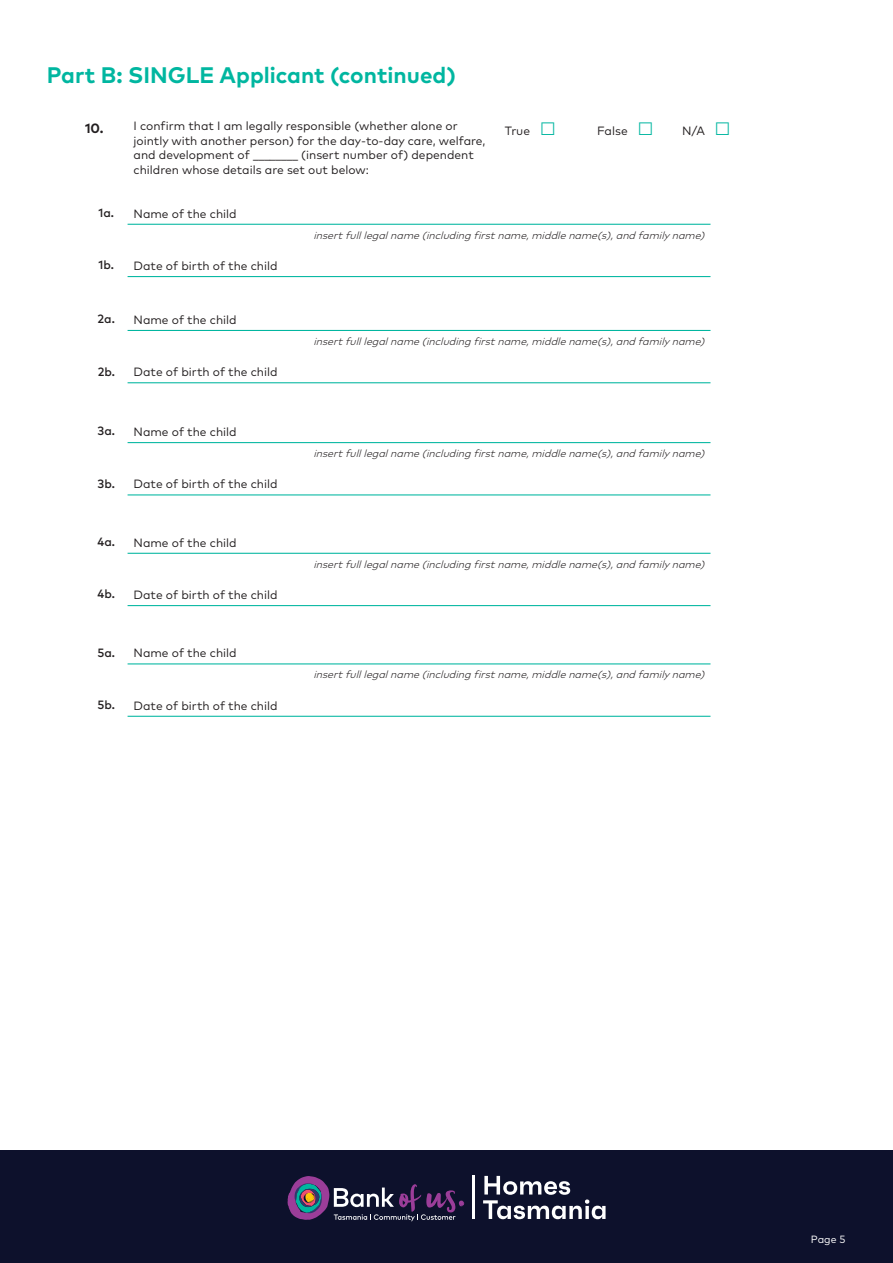
<style>
.page{position:relative;width:893px;height:1263px;background:#fff}
.page>*{position:absolute;margin:0;border:0;box-sizing:border-box;transform-origin:0 0}
.t1{font:700 22.5px "Mark Pro";color:#00b6a0}
.t2{font:700 13.5px "Mark Pro";color:#231f20}
.t3{font:12px/14.4px "Mark Pro";color:#231f20}
.t4{font:500 12px "Mark Pro";color:#231f20}
.t5{font:italic 300 10.5px "Mark Pro";color:#231f20}
.Page_number{font:10.5px "Mark Pro";color:#fff}
.s1{font-weight:300;font-size:18px;color:#00b6a0}
</style>
<div class="page">
<div style="left:0;top:1151px;width:893px;height:112px;background:#0d112c"></div>
<hr style="left:128px;top:224px;width:582px;height:1px;background:#00b6a0">
<hr style="left:128px;top:330px;width:582px;height:1px;background:#00b6a0">
<hr style="left:128px;top:442px;width:582px;height:1px;background:#00b6a0">
<hr style="left:128px;top:553px;width:582px;height:1px;background:#00b6a0">
<hr style="left:128px;top:663px;width:582px;height:1px;background:#00b6a0">
<hr style="left:128px;top:276px;width:582px;height:1px;background:#00b6a0">
<hr style="left:128px;top:382px;width:582px;height:1px;background:#00b6a0">
<hr style="left:128px;top:494px;width:582px;height:1px;background:#00b6a0">
<hr style="left:128px;top:605px;width:582px;height:1px;background:#00b6a0">
<hr style="left:128px;top:716px;width:582px;height:1px;background:#00b6a0">
<svg style="left:288px;top:1176px;width:176px;height:45px"></svg>
<svg style="left:483px;top:1176px;width:123px;height:43px"></svg>
<hr style="left:473px;top:1176px;width:2px;height:43px;background:#fff">
<p class="t1" style="left:47px;top:58px;width:411px">Part B: SINGLE Applicant (continued)</p>
<p class="t2" style="left:85px;top:118px;width:20px">10.</p>
<p class="t3" style="left:134px;top:118px;width:353px">I confirm that I am legally responsible (whether alone or jointly with another person) for the day-to-day care, welfare, and development of ________ (insert number of) dependent children whose details are set out below:</p>
<p class="t3" style="left:505px;top:123px;width:53px">True <span class="s1">□</span></p>
<p class="t3" style="left:597px;top:123px;width:58px">False <span class="s1">□</span></p>
<p class="t3" style="left:682px;top:123px;width:50px">N/A <span class="s1">□</span></p>
<p class="t3" style="left:134px;top:205px;width:105px">Name of the child</p>
<p class="t5" style="left:313px;top:227px;width:396px">insertfulllegalname(includingfirstname,middlename(s),andfamilyname)</p>
<p class="t4" style="left:98px;top:204px;width:17px">1a.</p>
<p class="t4" style="left:99px;top:256px;width:17px">1b.</p>
<p class="t3" style="left:134px;top:258px;width:146px">Date of birth of the child</p>
<p class="t4" style="left:98px;top:310px;width:19px">2a.</p>
<p class="t3" style="left:134px;top:311px;width:105px">Name of the child</p>
<p class="t5" style="left:313px;top:333px;width:396px">insertfulllegalname(includingfirstname,middlename(s),andfamilyname)</p>
<p class="t4" style="left:98px;top:362px;width:19px">2b.</p>
<p class="t3" style="left:134px;top:364px;width:146px">Date of birth of the child</p>
<p class="t4" style="left:98px;top:422px;width:19px">3a.</p>
<p class="t3" style="left:134px;top:424px;width:105px">Name of the child</p>
<p class="t5" style="left:313px;top:445px;width:396px">insertfulllegalname(includingfirstname,middlename(s),andfamilyname)</p>
<p class="t4" style="left:98px;top:474px;width:19px">3b.</p>
<p class="t3" style="left:134px;top:476px;width:146px">Date of birth of the child</p>
<p class="t4" style="left:98px;top:533px;width:19px">4a.</p>
<p class="t3" style="left:134px;top:534px;width:105px">Name of the child</p>
<p class="t5" style="left:313px;top:556px;width:396px">insertfulllegalname(includingfirstname,middlename(s),andfamilyname)</p>
<p class="t4" style="left:98px;top:585px;width:19px">4b.</p>
<p class="t3" style="left:134px;top:587px;width:146px">Date of birth of the child</p>
<p class="t4" style="left:97px;top:643px;width:19px">5a.</p>
<p class="t3" style="left:134px;top:645px;width:105px">Name of the child</p>
<p class="t5" style="left:313px;top:667px;width:396px">insertfulllegalname(includingfirstname,middlename(s),andfamilyname)</p>
<p class="t4" style="left:98px;top:696px;width:19px">5b.</p>
<p class="t3" style="left:134px;top:697px;width:146px">Date of birth of the child</p>
<p class="Page_number" style="left:811px;top:1231px;width:36px">Page 5</p>
</div>
